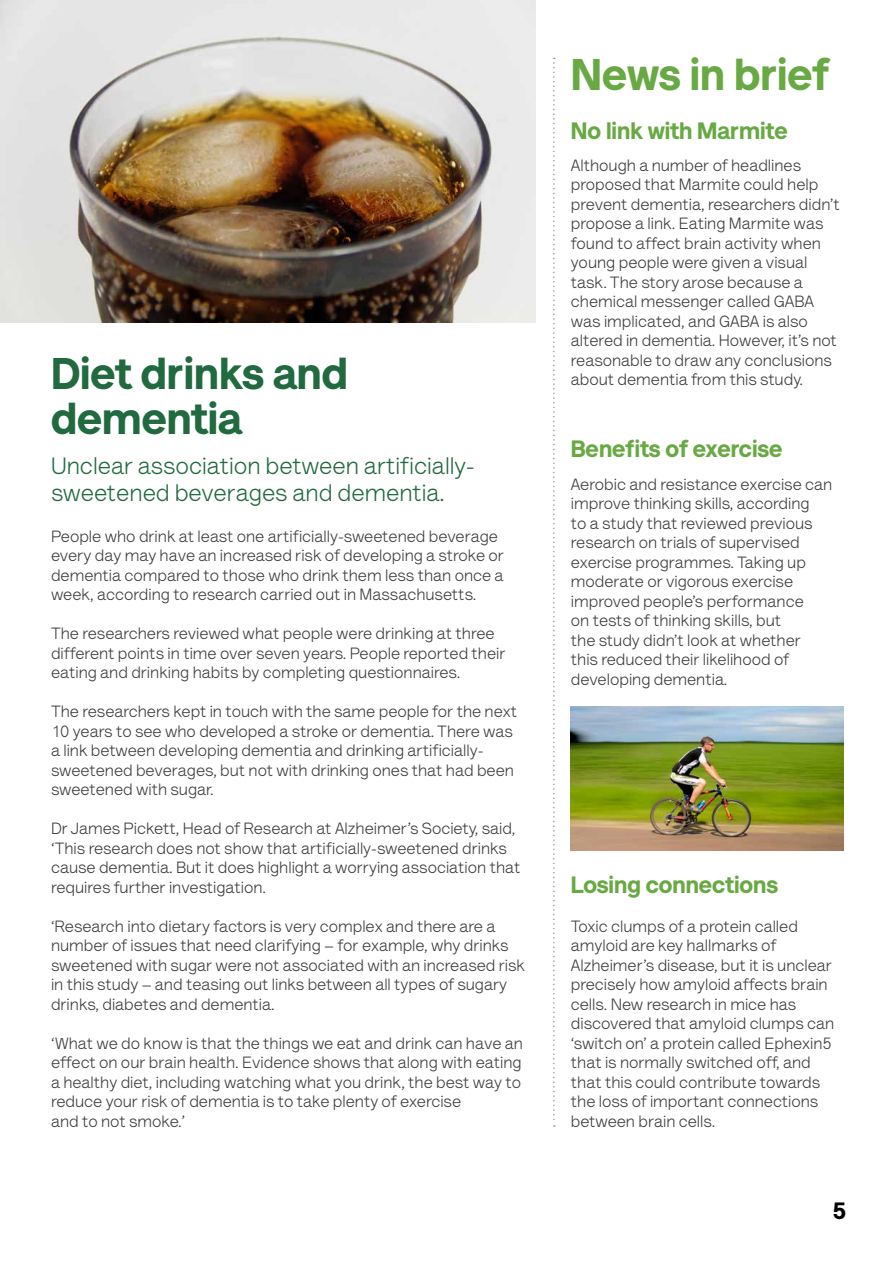
<style>
.page{position:relative;width:893px;height:1263px;background:#fff}
.page>*{position:absolute;margin:0;border:0;box-sizing:border-box;transform-origin:0 0}
.t1{font:900 45px/45px "AS Lettera Text";color:#21693e}
.t2{font:900 45px "AS Lettera Text";color:#68a944}
.t3{font:24px/27px "AS Lettera Text";color:#21693e}
.t4{font:900 24px "AS Lettera Text";color:#68a944}
.t5{font:900 24px "AS Lettera Text";color:#000}
.t6{font:16.5px/19.5px "AS Lettera Text";color:#3c3c3b}
</style>
<div class="page">
<img style="left:0;top:0;width:536px;height:322px">
<svg style="left:553px;top:58px;width:2px;height:1068px"></svg>
<img style="left:571px;top:706px;width:272px;height:144px">
<h1 class="t1" style="left:51px;top:347px;width:298px">Diet drinks and dementia</h1>
<h2 class="t3" style="left:51px;top:450px;width:425px">Unclear association between artificially&shy;sweetened beverages and dementia.</h2>
<p class="t6" style="left:51px;top:525px;width:454px">People who drink at least one artificially-sweetened beverage every day may have an increased risk of developing a stroke or dementia compared to those who drink them less than once a week, according to research carried out in Massachusetts.</p>
<p class="t6" style="left:51px;top:622px;width:456px">The researchers reviewed what people were drinking at three different points in time over seven years. People reported their eating and drinking habits by completing questionnaires.</p>
<p class="t6" style="left:51px;top:700px;width:468px">The researchers kept in touch with the same people for the next 10 years to see who developed a stroke or dementia. There was a link between developing dementia and drinking artificially&shy;sweetened beverages, but not with drinking ones that had been sweetened with sugar.</p>
<p class="t6" style="left:51px;top:817px;width:471px">Dr James Pickett, Head of Research at Alzheimer’s Society, said, ‘This research does not show that artificially-sweetened drinks cause dementia. But it does highlight a worrying association that requires further investigation.</p>
<p class="t6" style="left:51px;top:915px;width:476px">‘Research into dietary factors is very complex and there are a number of issues that need clarifying – for example, why drinks sweetened with sugar were not associated with an increased risk in this study – and teasing out links between all types of sugary drinks, diabetes and dementia.</p>
<p class="t6" style="left:51px;top:1032px;width:473px">‘What we do know is that the things we eat and drink can have an effect on our brain health. Evidence shows that along with eating a healthy diet, including watching what you drink, the best way to reduce your risk of dementia is to take plenty of exercise<br>and to not smoke.’</p>
<h1 class="t2" style="left:571px;top:38px;width:260px">News in brief</h1>
<h2 class="t4" style="left:571px;top:111px;width:218px">No link with Marmite</h2>
<p class="t6" style="left:571px;top:154px;width:270px">Although a number of headlines proposed that Marmite could help prevent dementia, researchers didn’t propose a link. Eating Marmite was found to affect brain activity when young people were given a visual task. The story arose because a chemical messenger called GABA was implicated, and GABA is also altered in dementia. However, it’s not reasonable to draw any conclusions about dementia from this study.</p>
<h2 class="t4" style="left:571px;top:429px;width:213px">Benefits of exercise</h2>
<p class="t6" style="left:571px;top:473px;width:263px">Aerobic and resistance exercise can improve thinking skills, according<br>to a study that reviewed previous research on trials of supervised exercise programmes. Taking up moderate or vigorous exercise improved people’s performance<br>on tests of thinking skills, but<br>the study didn’t look at whether<br>this reduced their likelihood of developing dementia.</p>
<h2 class="t4" style="left:571px;top:865px;width:209px">Losing connections</h2>
<p class="t6" style="left:571px;top:915px;width:265px">Toxic clumps of a protein called amyloid are key hallmarks of Alzheimer’s disease, but it is unclear precisely how amyloid affects brain cells. New research in mice has discovered that amyloid clumps can ‘switch on’ a protein called Ephexin5 that is normally switched off, and that this could contribute towards the loss of important connections between brain cells.</p>
<h2 class="t5" style="left:833px;top:1191px;width:15px">5</h2>
</div>
